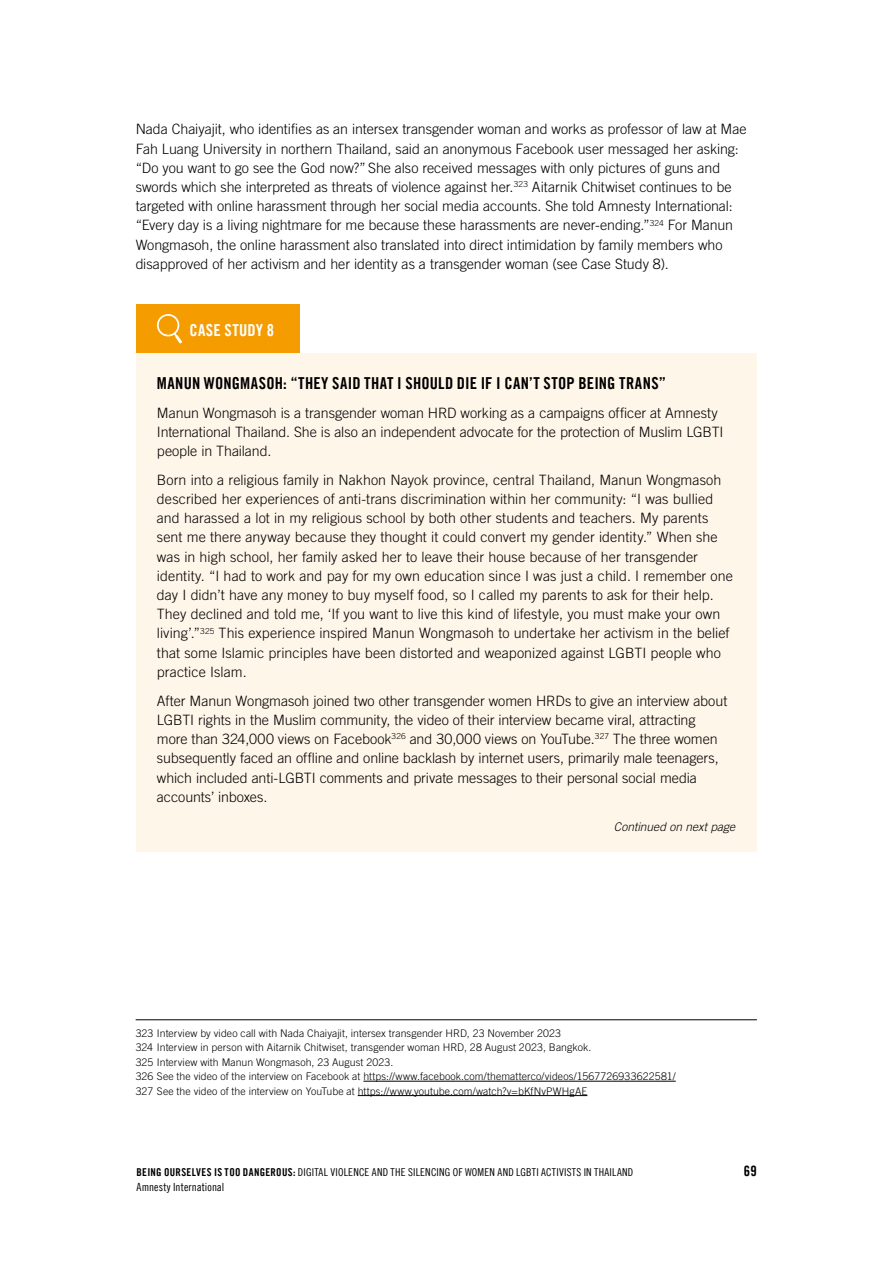
<style>
.page{position:relative;width:893px;height:1263px;background:#fff}
.page>*{position:absolute;margin:0;border:0;box-sizing:border-box;transform-origin:0 0}
.t1{font:16.5px "Amnesty Trade Gothic Bd Cn 20";letter-spacing:.015em;color:#000}
.t2{font:16.5px "Amnesty Trade Gothic Bd Cn 20";letter-spacing:.02em;color:#fff}
.body_text{font:300 14.25px/19.2px "Amnesty Trade Gothic";color:#000}
.t3{font:14.25px "Amnesty Trade Gothic Bd Cn 20";color:#000}
.body_text-2{font:italic 300 12px "Amnesty Trade Gothic";color:#000}
.t4{font:11.25px "Amnesty Trade Gothic Cn 18";letter-spacing:.005em;color:#000}
.t5{font:10.8px "Amnesty Trade Gothic Cn 18";letter-spacing:.025em;color:#000}
.new_footnotes{font:300 10.5px "Amnesty Trade Gothic";letter-spacing:.01em;color:#000}
.s1{font-family:"Amnesty Trade Gothic Bd Cn 20"}
</style>
<div class="page">
<div style="left:136px;top:304px;width:164px;height:50px;background:#f59c00"></div>
<div style="left:136px;top:354px;width:620px;height:498px;background:#fff6ea"></div>
<svg style="left:157px;top:314px;width:25px;height:30px"></svg>
<hr style="left:136px;top:1019px;width:621px;height:1px;background:#000">
<hr style="left:363px;top:1081px;width:313px;height:1px;background:#000">
<hr style="left:358px;top:1095px;width:229px;height:1px;background:#000">
<p class="body_text" style="left:136px;top:120px;width:612px">Nada Chaiyajit, who identifies as an intersex transgender woman and works as professor of law at Mae Fah Luang University in northern Thailand, said an anonymous Facebook user messaged her asking: “Do you want to go see the God now?” She also received messages with only pictures of guns and swords which she interpreted as threats of violence against her.<sup>323</sup> Aitarnik Chitwiset continues to be targeted with online harassment through her social media accounts. She told Amnesty International: “Every day is a living nightmare for me because these harassments are never-ending.”<sup>324</sup> For Manun Wongmasoh, the online harassment also translated into direct intimidation by family members who disapproved of her activism and her identity as a transgender woman (see Case Study 8).</p>
<h3 class="t2" style="left:190px;top:320px;width:86px">CASE STUDY 8</h3>
<h3 class="t1" style="left:157px;top:373px;width:511px">MANUN WONGMASOH: “THEY SAID THAT I SHOULD DIE IF I CAN’T STOP BEING TRANS”</h3>
<p class="body_text" style="left:157px;top:403px;width:568px">Manun Wongmasoh is a transgender woman HRD working as a campaigns officer at Amnesty<br>International Thailand. She is also an independent advocate for the protection of Muslim LGBTI people in Thailand.</p>
<p class="body_text" style="left:157px;top:470px;width:578px">Born into a religious family in Nakhon Nayok province, central Thailand, Manun Wongmasoh described her experiences of anti-trans discrimination within her community: “I was bullied and harassed a lot in my religious school by both other students and teachers. My parents sent me there anyway because they thought it could convert my gender identity.” When she was in high school, her family asked her to leave their house because of her transgender identity. “I had to work and pay for my own education since I was just a child. I remember one day I didn’t have any money to buy myself food, so I called my parents to ask for their help.<br>They declined and told me, ‘If you want to live this kind of lifestyle, you must make your own living’.”<sup>325</sup> This experience inspired Manun Wongmasoh to undertake her activism in the belief that some Islamic principles have been distorted and weaponized against LGBTI people who practice Islam.</p>
<p class="body_text" style="left:157px;top:691px;width:572px">After Manun Wongmasoh joined two other transgender women HRDs to give an interview about LGBTI rights in the Muslim community, the video of their interview became viral, attracting more than 324,000 views on Facebook<sup>326</sup> and 30,000 views on YouTube.<sup>327</sup> The three women subsequently faced an offline and online backlash by internet users, primarily male teenagers, which included anti-LGBTI comments and private messages to their personal social media accounts’ inboxes.</p>
<p class="body_text-2" style="left:614px;top:819px;width:123px">Continued on next page</p>
<p class="new_footnotes" style="left:136px;top:1027px;width:427px">323 Interview by video call with Nada Chaiyajit, intersex transgender HRD, 23 November 2023</p>
<p class="new_footnotes" style="left:136px;top:1041px;width:457px">324 Interview in person with Aitarnik Chitwiset, transgender woman HRD, 28 August 2023, Bangkok.</p>
<p class="new_footnotes" style="left:136px;top:1056px;width:259px">325 Interview with Manun Wongmasoh, 23 August 2023.</p>
<p class="new_footnotes" style="left:136px;top:1070px;width:542px">326 See the video of the interview on Facebook at https://www.facebook.com/thematterco/videos/1567726933622581/</p>
<p class="new_footnotes" style="left:136px;top:1084px;width:453px">327 See the video of the interview on YouTube at https://www.youtube.com/watch?v=bKfNvPWHgAE</p>
<p class="t5" style="left:136px;top:1166px;width:498px"><span class="s1">BEING OURSELVES IS TOO DANGEROUS:</span> DIGITAL VIOLENCE AND THE SILENCING OF WOMEN AND LGBTI ACTIVISTS IN THAILAND</p>
<p class="t3" style="left:744px;top:1162px;width:14px">69</p>
<p class="t4" style="left:136px;top:1180px;width:89px">Amnesty International</p>
</div>
